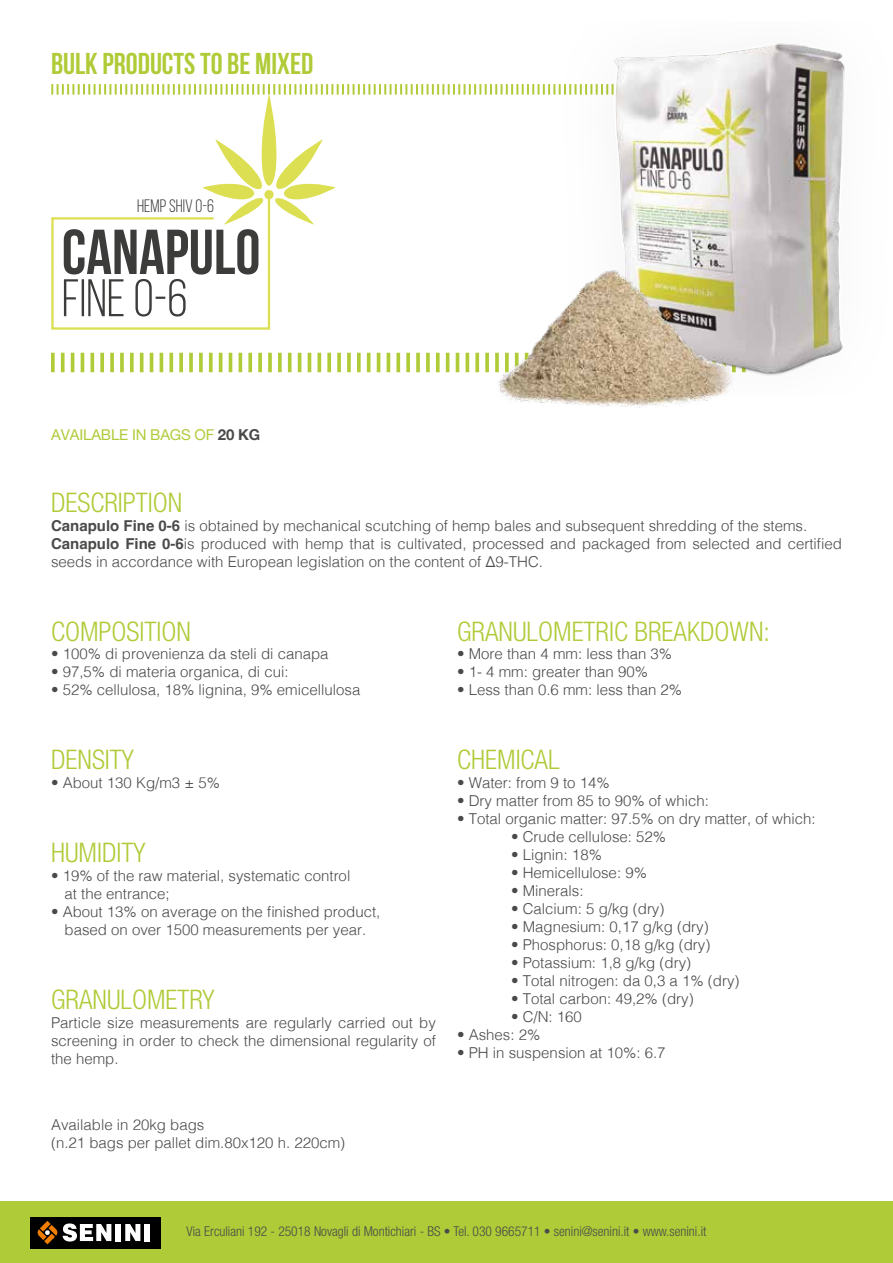
<style>
.page{position:relative;width:893px;height:1263px;background:#fff}
.page>*{position:absolute;margin:0;border:0;box-sizing:border-box;transform-origin:0 0}
.t1{font:700 30px "Bebas Neue";color:#afcb37}
.t2{font:300 condensed 27px "Helvetica Neue LT Pro";color:#afcb37}
.t3{font:18px "Bebas Neue";color:#3c3c3b}
.t4{font:300 15px/18px "Helvetica";color:#4a4a49}
.t5{font:15px "Helvetica Neue LT Pro";letter-spacing:-.01em;color:#afcb37}
.t6{font:300 condensed 13.5px "Helvetica Neue LT Pro";color:#4a4a49}
.s1{font-family:"Helvetica Neue";font-weight:700;color:#4a4a49}
.s2{font-weight:700}
</style>
<div class="page">
<div style="left:0;top:1201px;width:893px;height:62px;background:#afcb37"></div>
<div style="left:30px;top:1217px;width:130px;height:31px;background:#000"></div>
<div style="left:116px;top:1224px;width:5px;height:17px;background:#fff"></div>
<svg style="left:63px;top:1223px;width:48px;height:18px"></svg>
<svg style="left:125px;top:1224px;width:15px;height:17px"></svg>
<div style="left:145px;top:1224px;width:5px;height:17px;background:#fff"></div>
<svg style="left:38px;top:1221px;width:19px;height:23px"></svg>
<svg style="left:51px;top:353px;width:4px;height:19px"></svg>
<svg style="left:61px;top:353px;width:4px;height:19px"></svg>
<hr style="left:71px;top:353px;width:3px;height:19px;background:#afcb37">
<hr style="left:81px;top:353px;width:3px;height:19px;background:#afcb37">
<hr style="left:91px;top:353px;width:3px;height:19px;background:#afcb37">
<svg style="left:100px;top:353px;width:4px;height:19px"></svg>
<svg style="left:110px;top:353px;width:4px;height:19px"></svg>
<svg style="left:120px;top:353px;width:4px;height:19px"></svg>
<svg style="left:130px;top:353px;width:4px;height:19px"></svg>
<hr style="left:140px;top:353px;width:3px;height:19px;background:#afcb37">
<hr style="left:150px;top:353px;width:3px;height:19px;background:#afcb37">
<hr style="left:160px;top:353px;width:3px;height:19px;background:#afcb37">
<svg style="left:169px;top:353px;width:4px;height:19px"></svg>
<svg style="left:179px;top:353px;width:4px;height:19px"></svg>
<svg style="left:189px;top:353px;width:4px;height:19px"></svg>
<svg style="left:199px;top:353px;width:4px;height:19px"></svg>
<svg style="left:209px;top:353px;width:4px;height:19px"></svg>
<hr style="left:219px;top:353px;width:3px;height:19px;background:#afcb37">
<hr style="left:229px;top:353px;width:3px;height:19px;background:#afcb37">
<hr style="left:239px;top:353px;width:3px;height:19px;background:#afcb37">
<svg style="left:248px;top:353px;width:4px;height:19px"></svg>
<svg style="left:258px;top:353px;width:4px;height:19px"></svg>
<svg style="left:268px;top:353px;width:4px;height:19px"></svg>
<svg style="left:278px;top:353px;width:4px;height:19px"></svg>
<svg style="left:288px;top:353px;width:4px;height:19px"></svg>
<hr style="left:298px;top:353px;width:3px;height:19px;background:#afcb37">
<hr style="left:308px;top:353px;width:3px;height:19px;background:#afcb37">
<svg style="left:317px;top:353px;width:4px;height:19px"></svg>
<svg style="left:327px;top:353px;width:4px;height:19px"></svg>
<svg style="left:337px;top:353px;width:4px;height:19px"></svg>
<svg style="left:347px;top:353px;width:4px;height:19px"></svg>
<svg style="left:357px;top:353px;width:4px;height:19px"></svg>
<hr style="left:367px;top:353px;width:3px;height:19px;background:#afcb37">
<hr style="left:377px;top:353px;width:3px;height:19px;background:#afcb37">
<hr style="left:387px;top:353px;width:3px;height:19px;background:#afcb37">
<svg style="left:396px;top:353px;width:4px;height:19px"></svg>
<svg style="left:406px;top:353px;width:4px;height:19px"></svg>
<svg style="left:416px;top:353px;width:4px;height:19px"></svg>
<svg style="left:426px;top:353px;width:4px;height:19px"></svg>
<svg style="left:436px;top:353px;width:4px;height:19px"></svg>
<hr style="left:446px;top:353px;width:3px;height:19px;background:#afcb37">
<hr style="left:456px;top:353px;width:3px;height:19px;background:#afcb37">
<hr style="left:466px;top:353px;width:3px;height:19px;background:#afcb37">
<svg style="left:475px;top:353px;width:4px;height:19px"></svg>
<svg style="left:485px;top:353px;width:3px;height:19px"></svg>
<img style="left:613px;top:43px;width:232px;height:337px">
<svg style="left:51px;top:84px;width:774px;height:247px"></svg>
<img style="left:488px;top:257px;width:244px;height:150px">
<h1 class="t1" style="left:51px;top:47px;width:264px">BULK PRODUCTS TO BE MIXED</h1>
<p class="t3" style="left:137px;top:196px;width:78px">HEMP SHIV 0-6</p>
<p class="t5" style="left:51px;top:426px;width:210px">AVAILABLE IN BAGS OF <span class="s1">20 KG</span></p>
<h2 class="t2" style="left:51px;top:487px;width:133px">DESCRIPTION</h2>
<p class="t4" style="left:51px;top:515px;width:792px"><span class="s2">Canapulo Fine 0-6</span> is obtained by mechanical scutching of hemp bales and subsequent shredding of the stems.<br><span class="s2">Canapulo Fine 0-6</span>is produced with hemp that is cultivated, processed and packaged from selected and certified seeds in accordance with European legislation on the content of Δ9-THC.</p>
<h2 class="t2" style="left:51px;top:616px;width:141px">COMPOSITION</h2>
<p class="t4" style="left:51px;top:644px;width:279px">• 100% di provenienza da steli di canapa</p>
<p class="t4" style="left:51px;top:662px;width:239px">• 97,5% di materia organica, di cui:</p>
<p class="t4" style="left:51px;top:680px;width:311px">• 52% cellulosa, 18% lignina, 9% emicellulosa</p>
<h2 class="t2" style="left:51px;top:744px;width:84px">DENSITY</h2>
<p class="t4" style="left:51px;top:773px;width:171px">• About 130 Kg/m3 ± 5%</p>
<h2 class="t2" style="left:51px;top:837px;width:96px">HUMIDITY</h2>
<p class="t4" style="left:65px;top:866px;width:287px;text-indent:-14px">• 19% of the raw material, systematic control at the entrance;</p>
<p class="t4" style="left:51px;top:902px;width:331px;text-align:center">• About 13% on average on the finished product, based on over 1500 measurements per year.</p>
<h2 class="t2" style="left:51px;top:984px;width:165px">GRANULOMETRY</h2>
<p class="t4" style="left:51px;top:1012px;width:386px;text-align:justify">Particle size measurements are regularly carried out by screening in order to check the dimensional regularity of the hemp.</p>
<p class="t4" style="left:51px;top:1115px;width:296px">Available in 20kg bags<br>(n.21 bags per pallet dim.80x120 h. 220cm)</p>
<h2 class="t2" style="left:457px;top:616px;width:314px">GRANULOMETRIC BREAKDOWN:</h2>
<p class="t4" style="left:457px;top:644px;width:217px">• More than 4 mm: less than 3%</p>
<p class="t4" style="left:457px;top:662px;width:192px">• 1- 4 mm: greater than 90%</p>
<p class="t4" style="left:457px;top:680px;width:227px">• Less than 0.6 mm: less than 2%</p>
<h2 class="t2" style="left:457px;top:744px;width:104px">CHEMICAL</h2>
<p class="t4" style="left:457px;top:773px;width:154px">• Water: from 9 to 14%</p>
<p class="t4" style="left:457px;top:791px;width:253px">• Dry matter from 85 to 90% of which:</p>
<p class="t4" style="left:457px;top:809px;width:360px">• Total organic matter: 97.5% on dry matter, of which:</p>
<p class="t4" style="left:511px;top:827px;width:157px">• Crude cellulose: 52%</p>
<p class="t4" style="left:511px;top:845px;width:92px">• Lignin: 18%</p>
<p class="t4" style="left:511px;top:863px;width:137px">• Hemicellulose: 9%</p>
<p class="t4" style="left:511px;top:881px;width:74px">• Minerals:</p>
<p class="t4" style="left:511px;top:899px;width:155px">• Calcium: 5 g/kg (dry)</p>
<p class="t4" style="left:511px;top:917px;width:199px">• Magnesium: 0,17 g/kg (dry)</p>
<p class="t4" style="left:511px;top:935px;width:201px">• Phosphorus: 0,18 g/kg (dry)</p>
<p class="t4" style="left:511px;top:953px;width:182px">• Potassium: 1,8 g/kg (dry)</p>
<p class="t4" style="left:511px;top:971px;width:230px">• Total nitrogen: da 0,3 a 1% (dry)</p>
<p class="t4" style="left:511px;top:989px;width:184px">• Total carbon: 49,2% (dry)</p>
<p class="t4" style="left:511px;top:1007px;width:72px">• C/N: 160</p>
<p class="t4" style="left:457px;top:1025px;width:85px">• Ashes: 2%</p>
<p class="t4" style="left:457px;top:1043px;width:210px">• PH in suspension at 10%: 6.7</p>
<p class="t6" style="left:187px;top:1223px;width:521px">Via Erculiani 192 - 25018 Novagli di Montichiari - BS • Tel. 030 9665711 • senini@senini.it • www.senini.it</p>
</div>
